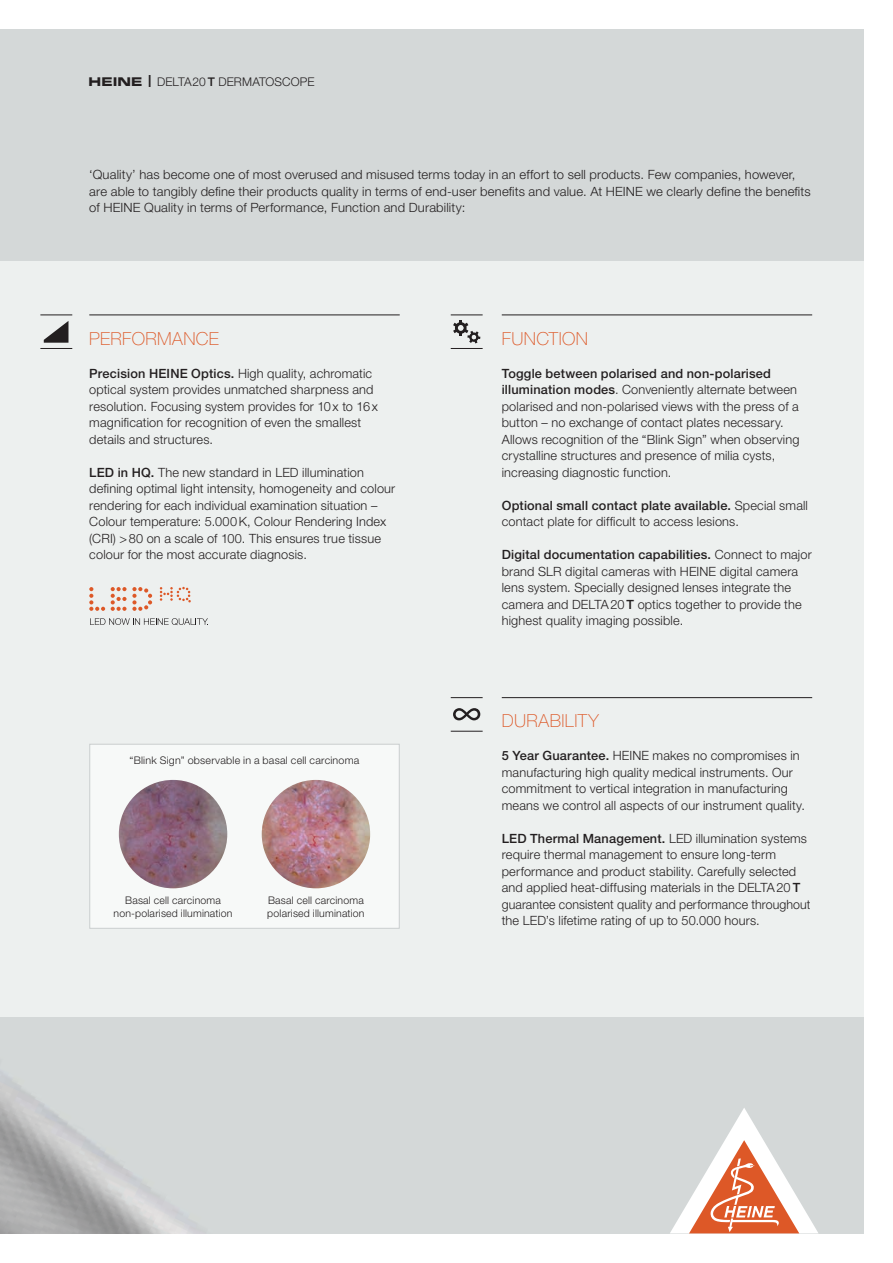
<style>
.page{position:relative;width:893px;height:1263px;background:#fff}
.page>*{position:absolute;margin:0;border:0;box-sizing:border-box;transform-origin:0 0}
.t1{font:100 18px "Helvetica Neue LT Std";letter-spacing:.02em;color:#dd5827}
.t2{font:300 12.75px/16.5px "Helvetica Neue LT Std";letter-spacing:.01em;color:#231f20}
.t3{font:300 12px "Helvetica Neue LT Std";letter-spacing:.005em;color:#231f20}
.t4{font:300 10.5px/12.8px "Helvetica Neue LT Std";letter-spacing:.02em;color:#231f20;text-align:center}
.s1{font-family:"Eurostile LT Std Bold Ex 2";font-weight:400}
.s2{font-weight:500}
</style>
<div class="page">
<div style="left:0;top:261px;width:863px;height:755px;background:#edf0ef"></div>
<div style="left:89px;top:744px;width:311px;height:185px;background:#f7f9f8;border:1px solid #b3b8b9"></div>
<img style="left:262px;top:780px;width:108px;height:108px;border-radius:54px">
<img style="left:119px;top:780px;width:108px;height:108px;border-radius:54px">
<svg style="left:670px;top:1107px;width:149px;height:126px"></svg>
<svg style="left:89px;top:587px;width:16px;height:24px"></svg>
<svg style="left:111px;top:587px;width:41px;height:24px"></svg>
<svg style="left:160px;top:587px;width:31px;height:16px"></svg>
<svg style="left:90px;top:618px;width:118px;height:7px"></svg>
<hr style="left:89px;top:315px;width:311px;height:1px;background:#231f20">
<hr style="left:502px;top:315px;width:310px;height:1px;background:#231f20">
<svg style="left:44px;top:321px;width:24px;height:22px"></svg>
<hr style="left:40px;top:315px;width:32px;height:1px;background:#231f20">
<hr style="left:40px;top:348px;width:32px;height:1px;background:#231f20">
<svg style="left:453px;top:320px;width:27px;height:23px"></svg>
<hr style="left:451px;top:315px;width:32px;height:1px;background:#231f20">
<hr style="left:451px;top:348px;width:32px;height:1px;background:#231f20">
<hr style="left:502px;top:697px;width:310px;height:1px;background:#231f20">
<svg style="left:453px;top:708px;width:27px;height:12px"></svg>
<hr style="left:451px;top:697px;width:32px;height:1px;background:#231f20">
<hr style="left:451px;top:731px;width:32px;height:1px;background:#231f20">
<p class="t3" style="left:88px;top:74px;width:228px"><span class="s1">HEINE |</span> DELTA20 <span class="s2">T</span> DERMATOSCOPE</p>
<p class="t2" style="left:89px;top:166px;width:723px">‘Quality’ has become one of most overused and misused terms today in an effort to sell products. Few companies, however, are able to tangibly define their products quality in terms of end-user benefits and value. At HEINE we clearly define the benefits of HEINE Quality in terms of Performance, Function and Durability:</p>
<h1 class="t1" style="left:89px;top:328px;width:131px">PERFORMANCE</h1>
<p class="t2" style="left:89px;top:364px;width:290px"><span class="s2">Precision HEINE Optics.</span> High quality, achromatic optical system provides unmatched sharpness and resolution. Focusing system provides for 10x to 16x magnification for recognition of even the smallest details and structures.</p>
<p class="t2" style="left:89px;top:463px;width:307px"><span class="s2">LED in HQ.</span> The new standard in LED illumination defining optimal light intensity, homogeneity and colour rendering for each individual examination situation – Colour temperature: 5.000K, Colour Rendering Index (CRI) &gt;80 on a scale of 100. This ensures true tissue colour for the most accurate diagnosis.</p>
<p class="t4" style="left:130px;top:753px;width:231px">“Blink Sign” observable in a basal cell carcinoma</p>
<p class="t4" style="left:114px;top:894px;width:120px">Basal cell carcinoma non-polarised illumination</p>
<p class="t4" style="left:267px;top:894px;width:99px;text-align:left">Basal cell carcinoma polarised illumination</p>
<h1 class="t1" style="left:502px;top:328px;width:88px">FUNCTION</h1>
<p class="t2" style="left:502px;top:364px;width:299px"><span class="s2">Toggle between polarised and non-polarised illumination modes</span>. Conveniently alternate between polarised and non-polarised views with the press of a button – no exchange of contact plates necessary.<br>Allows recognition of the “Blink Sign” when observing crystalline structures and presence of milia cysts, increasing diagnostic function.</p>
<p class="t2" style="left:502px;top:496px;width:308px"><span class="s2">Optional small contact plate available.</span> Special small contact plate for difficult to access lesions.</p>
<p class="t2" style="left:502px;top:546px;width:311px"><span class="s2">Digital documentation capabilities.</span> Connect to major brand SLR digital cameras with HEINE digital camera lens system. Specially designed lenses integrate the camera and DELTA20 <span class="s2">T</span> optics together to provide the highest quality imaging possible.</p>
<h1 class="t1" style="left:502px;top:710px;width:99px">DURABILITY</h1>
<p class="t2" style="left:502px;top:747px;width:305px"><span class="s2">5 Year Guarantee.</span> HEINE makes no compromises in manufacturing high quality medical instruments. Our commitment to vertical integration in manufacturing means we control all aspects of our instrument quality.</p>
<p class="t2" style="left:502px;top:830px;width:310px"><span class="s2">LED Thermal Management.</span> LED illumination systems require thermal management to ensure long-term performance and product stability. Carefully selected and applied heat-diffusing materials in the DELTA20 <span class="s2">T </span>guarantee consistent quality and performance throughout the LED’s lifetime rating of up to 50.000 hours.</p>
</div>
